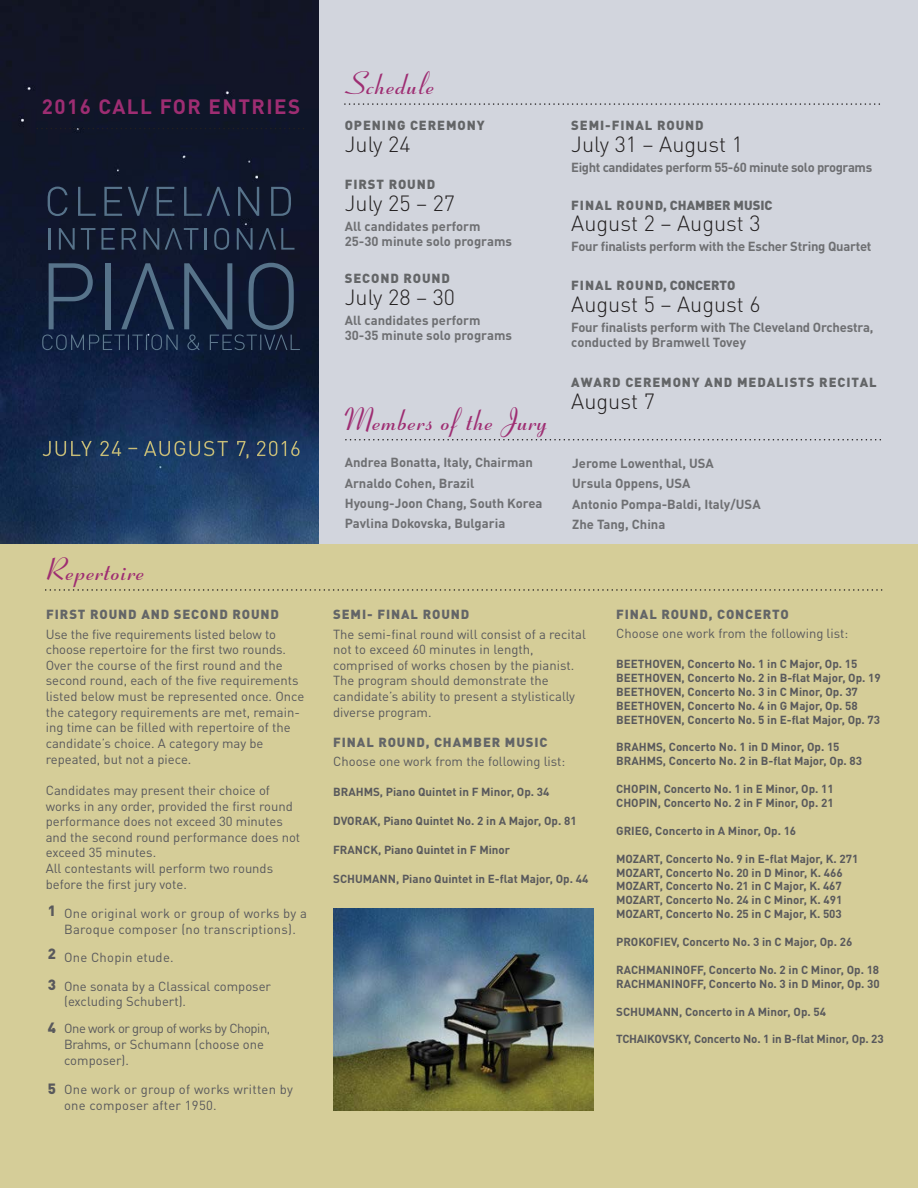
<style>
.page{position:relative;width:918px;height:1188px;background:#fff}
.page>*{position:absolute;margin:0;border:0;box-sizing:border-box;transform-origin:0 0}
.t1{font:700 31.8px "Ribbon 131 BT";letter-spacing:.03em;color:#9e2d72}
.t2{font:300 21.75px "DINOT";color:#221f1f}
.t3{font:700 20.55px "DINOT";letter-spacing:.07em;color:#9e2d72}
.t4{font:900 14.7px/31.3px "DINOT";color:#59595c}
.t5{font:13.05px/15.6px "DINOT";color:#59595c}
.t6{font:700 13.05px/20.2px "DINOT";color:#6e6f72}
.t7{font:900 13.05px "DINOT";letter-spacing:.07em;color:#636567}
.t8{font:13.05px/15.6px "DINOT";letter-spacing:.02em;color:#59595c}
.t9{font:13.05px/15.6px "DINOT";letter-spacing:-.035em;color:#59595c}
.t10{font:700 13.05px "DINOT";letter-spacing:-.02em;color:#6e6f72}
.t11{font:700 13.05px "DINOT";letter-spacing:-.03em;color:#6e6f72}
.t12{font:900 13.05px "DINOT";color:#636567}
.t13{font:700 11.55px/14px "DINOT";color:#59595c}
</style>
<div class="page">
<img style="left:0;top:0;width:319px;height:545px">
<div style="left:319px;top:0;width:599px;height:547px;background:#d2d5dd"></div>
<div style="left:0;top:545px;width:918px;height:643px;background:#d5cd98"></div>
<svg style="left:46px;top:589px;width:836px;height:2px"></svg>
<svg style="left:345px;top:103px;width:535px;height:2px"></svg>
<svg style="left:346px;top:439px;width:535px;height:1px"></svg>
<svg style="left:43px;top:441px;width:257px;height:18px;background:#354b62"></svg>
<svg style="left:37px;top:128px;width:268px;height:1px"></svg>
<svg style="left:48px;top:187px;width:20px;height:29px"></svg>
<svg style="left:78px;top:187px;width:18px;height:29px"></svg>
<svg style="left:104px;top:187px;width:18px;height:29px"></svg>
<svg style="left:128px;top:187px;width:21px;height:29px"></svg>
<svg style="left:157px;top:187px;width:17px;height:29px"></svg>
<svg style="left:184px;top:187px;width:46px;height:29px"></svg>
<svg style="left:238px;top:187px;width:21px;height:29px"></svg>
<svg style="left:271px;top:187px;width:20px;height:29px"></svg>
<svg style="left:42px;top:263px;width:258px;height:87px;background:#1b2a44"></svg>
<hr style="left:48px;top:228px;width:2px;height:22px;background:#57738a">
<svg style="left:59px;top:228px;width:16px;height:22px"></svg>
<svg style="left:81px;top:228px;width:14px;height:22px"></svg>
<svg style="left:102px;top:228px;width:13px;height:22px"></svg>
<svg style="left:122px;top:228px;width:14px;height:22px"></svg>
<svg style="left:143px;top:228px;width:16px;height:22px"></svg>
<svg style="left:165px;top:228px;width:33px;height:22px"></svg>
<hr style="left:205px;top:228px;width:2px;height:22px;background:#57738a">
<svg style="left:214px;top:228px;width:15px;height:22px"></svg>
<svg style="left:237px;top:228px;width:16px;height:22px"></svg>
<svg style="left:259px;top:228px;width:36px;height:22px"></svg>
<img style="left:333px;top:909px;width:260px;height:202px">
<h3 class="t3" style="left:42px;top:94px;width:260px">2016 CALL FOR ENTRIES</h3>
<h1 class="t1" style="left:50px;top:550px;width:99px">Repertoire</h1>
<h1 class="t1" style="left:349px;top:65px;width:90px">Schedule</h1>
<p class="t7" style="left:345px;top:117px;width:141px">OPENING CEREMONY</p>
<h2 class="t2" style="left:345px;top:131px;width:67px">July 24</h2>
<p class="t7" style="left:345px;top:175px;width:92px">FIRST ROUND</p>
<h2 class="t2" style="left:345px;top:189px;width:112px">July 25 – 27</h2>
<p class="t6" style="left:345px;top:218px;width:169px;line-height:15.6px">All candidates perform<br>25-30 minute solo programs</p>
<p class="t7" style="left:345px;top:270px;width:107px">SECOND ROUND</p>
<h2 class="t2" style="left:345px;top:284px;width:112px">July 28 – 30</h2>
<p class="t6" style="left:345px;top:312px;width:169px;line-height:15.6px">All candidates perform<br>30-35 minute solo programs</p>
<h1 class="t1" style="left:345px;top:400px;width:207px">Members of the Jury</h1>
<p class="t6" style="left:345px;top:452px;width:199px">Andrea Bonatta, Italy, Chairman<br>Arnaldo Cohen, Brazil<br>Hyoung-Joon Chang, South Korea<br>Pavlina Dokovska, Bulgaria</p>
<p class="t7" style="left:46px;top:605px;width:234px">FIRST ROUND AND SECOND ROUND</p>
<p class="t7" style="left:333px;top:605px;width:138px">SEMI- FINAL ROUND</p>
<p class="t7" style="left:571px;top:117px;width:134px">SEMI-FINAL ROUND</p>
<h2 class="t2" style="left:571px;top:131px;width:173px">July 31 – August 1</h2>
<p class="t11" style="left:571px;top:159px;width:302px">Eight candidates perform 55-60 minute solo programs</p>
<p class="t12" style="left:571px;top:196px;width:203px">FINAL ROUND, CHAMBER MUSIC</p>
<h2 class="t2" style="left:571px;top:210px;width:191px">August 2 – August 3</h2>
<p class="t10" style="left:571px;top:238px;width:302px">Four finalists perform with the Escher String Quartet</p>
<p class="t7" style="left:571px;top:277px;width:166px">FINAL ROUND, CONCERTO</p>
<h2 class="t2" style="left:571px;top:291px;width:191px">August 5 – August 6</h2>
<p class="t6" style="left:571px;top:319px;width:304px;line-height:15.6px">Four finalists perform with The Cleveland Orchestra, conducted by Bramwell Tovey</p>
<p class="t7" style="left:571px;top:374px;width:307px">AWARD CEREMONY AND MEDALISTS RECITAL</p>
<h2 class="t2" style="left:571px;top:388px;width:85px">August 7</h2>
<p class="t6" style="left:572px;top:453px;width:190px">Jerome Lowenthal, USA<br>Ursula Oppens, USA<br>Antonio Pompa-Baldi, Italy/USA<br>Zhe Tang, China</p>
<p class="t7" style="left:616px;top:605px;width:174px">FINAL ROUND, CONCERTO</p>
<p class="t5" style="left:46px;top:626px;width:260px">Use the five requirements listed below to choose repertoire for the first two rounds.<br>Over the course of the first round and the second round, each of the five requirements listed below must be represented once. Once the category requirements are met, remain&shy;ing time can be filled with repertoire of the candidate’s choice. A category may be repeated, but not a piece.</p>
<p class="t5" style="left:46px;top:782px;width:256px">Candidates may present their choice of works in any order, provided the first round performance does not exceed 30 minutes and the second round performance does not exceed 35 minutes.<br>All contestants will perform two rounds before the first jury vote.</p>
<p class="t4" style="left:48px;top:894px;width:10px">1</p>
<p class="t4" style="left:48px;top:937px;width:10px">2<br>3</p>
<p class="t4" style="left:48px;top:1011px;width:10px">4</p>
<p class="t4" style="left:48px;top:1072px;width:10px">5</p>
<p class="t8" style="left:64px;top:905px;width:244px">One original work or group of works by a<br>Baroque composer (no transcriptions).</p>
<p class="t8" style="left:64px;top:949px;width:111px">One Chopin etude.</p>
<p class="t5" style="left:64px;top:978px;width:209px">One sonata by a Classical composer (excluding Schubert).</p>
<p class="t9" style="left:64px;top:1021px;width:208px">One work or group of works by Chopin,<br>Brahms, or Schumann (choose one composer).</p>
<p class="t8" style="left:64px;top:1081px;width:230px">One work or group of works written by one composer after 1950.</p>
<p class="t5" style="left:333px;top:626px;width:254px">The semi-final round will consist of a recital not to exceed 60 minutes in length, comprised of works chosen by the pianist.<br>The program should demonstrate the candidate’s ability to present a stylistically diverse program.</p>
<p class="t7" style="left:333px;top:733px;width:216px">FINAL ROUND, CHAMBER MUSIC</p>
<p class="t5" style="left:333px;top:753px;width:234px">Choose one work from the following list:</p>
<p class="t13" style="left:333px;top:785px;width:218px">BRAHMS, Piano Quintet in F Minor, Op. 34</p>
<p class="t13" style="left:333px;top:814px;width:245px">DVORAK, Piano Quintet No. 2 in A Major, Op. 81</p>
<p class="t13" style="left:333px;top:843px;width:178px">FRANCK, Piano Quintet in F Minor</p>
<p class="t13" style="left:333px;top:872px;width:257px">SCHUMANN, Piano Quintet in E-flat Major, Op. 44</p>
<p class="t5" style="left:616px;top:626px;width:234px">Choose one work from the following list:</p>
<p class="t13" style="left:616px;top:657px;width:266px">BEETHOVEN, Concerto No. 1 in C Major, Op. 15<br>BEETHOVEN, Concerto No. 2 in B-flat Major, Op. 19<br>BEETHOVEN, Concerto No. 3 in C Minor, Op. 37<br>BEETHOVEN, Concerto No. 4 in G Major, Op. 58<br>BEETHOVEN, Concerto No. 5 in E-flat Major, Op. 73</p>
<p class="t13" style="left:616px;top:740px;width:247px">BRAHMS, Concerto No. 1 in D Minor, Op. 15<br>BRAHMS, Concerto No. 2 in B-flat Major, Op. 83</p>
<p class="t13" style="left:616px;top:782px;width:219px">CHOPIN, Concerto No. 1 in E Minor, Op. 11<br>CHOPIN, Concerto No. 2 in F Minor, Op. 21</p>
<p class="t13" style="left:616px;top:823px;width:182px">GRIEG, Concerto in A Minor, Op. 16</p>
<p class="t13" style="left:616px;top:851px;width:244px">MOZART, Concerto No. 9 in E-flat Major, K. 271<br>MOZART, Concerto No. 20 in D Minor, K. 466<br>MOZART, Concerto No. 21 in C Major, K. 467<br>MOZART, Concerto No. 24 in C Minor, K. 491<br>MOZART, Concerto No. 25 in C Major, K. 503</p>
<p class="t13" style="left:616px;top:935px;width:238px">PROKOFIEV, Concerto No. 3 in C Major, Op. 26</p>
<p class="t13" style="left:616px;top:962px;width:265px">RACHMANINOFF, Concerto No. 2 in C Minor, Op. 18<br>RACHMANINOFF, Concerto No. 3 in D Minor, Op. 30</p>
<p class="t13" style="left:616px;top:1004px;width:211px">SCHUMANN, Concerto in A Minor, Op. 54</p>
<p class="t13" style="left:616px;top:1032px;width:269px">TCHAIKOVSKY, Concerto No. 1 in B-flat Minor, Op. 23</p>
</div>
